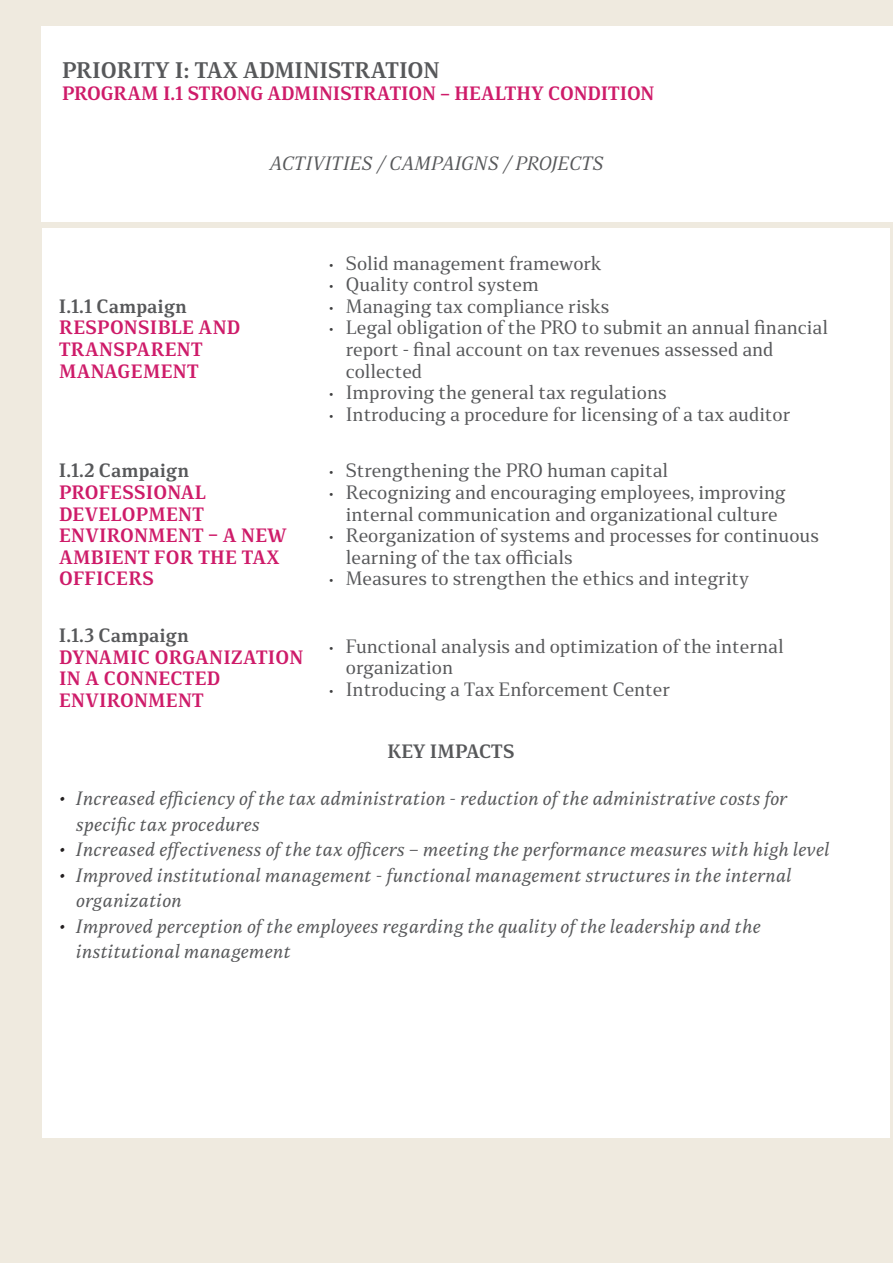
<style>
.page{position:relative;width:893px;height:1263px;background:#efeadf}
.page>*{position:absolute;margin:0;border:0;box-sizing:border-box;transform-origin:0 0}
.t1{font:700 21px "Stobi Serif";letter-spacing:-.005em;color:#57585a}
.t2{font:18px/21.6px "Stobi Serif";color:#57585a}
.t3{font:18px/25.5px "Stobi Serif It";color:#57585a}
.t4{font:700 18px/21.6px "Stobi Serif";letter-spacing:.02em;color:#ce1b69}
.t5{font:700 18px "Stobi Serif";color:#57585a}
.t6{font:700 18px "Stobi Serif";color:#ce1b69}
.s1{font-weight:300;font-size:13.5px;color:#3e3e3f}
.s2{color:#231f20}
</style>
<div class="page">
<div style="left:43px;top:228px;width:850px;height:909px;background:#fff"></div>
<hr style="left:891px;top:0;width:2px;height:1263px;background:#efeadf">
<div style="left:42px;top:26px;width:851px;height:195px;background:#fff"></div>
<p class="t1" style="left:62px;top:55px;width:379px">PRIORITY I: TAX ADMINISTRATION</p>
<p class="t6" style="left:62px;top:80px;width:594px">PROGRAM I.1 STRONG ADMINISTRATION – HEALTHY CONDITION</p>
<p class="t3" style="left:269px;top:150px;width:336px">ACTIVITIES / CAMPAIGNS / PROJECTS</p>
<p class="t5" style="left:59px;top:293px;width:129px">I.1.1 Campaign</p>
<p class="t4" style="left:59px;top:316px;width:183px">RESPONSIBLE AND<br>TRANSPARENT<br>MANAGEMENT</p>
<p class="t2" style="left:329px;top:252px;width:274px"><span class="s1">•</span> Solid management framework</p>
<p class="t2" style="left:329px;top:273px;width:211px"><span class="s1">•</span> Quality control system</p>
<p class="t2" style="left:329px;top:295px;width:282px"><span class="s1">•</span> Managing tax compliance risks</p>
<p class="t2" style="left:346px;top:317px;width:484px;text-indent:-17px"><span class="s1">•</span> Legal obligation of the PRO to submit an annual financial report - final account on tax revenues assessed and collected</p>
<p class="t2" style="left:329px;top:381px;width:339px"><span class="s1">•</span> Improving the general tax regulations</p>
<p class="t2" style="left:329px;top:403px;width:463px"><span class="s1">•</span> Introducing a procedure for licensing of a tax auditor</p>
<p class="t5" style="left:59px;top:458px;width:132px">I.1.2 Campaign</p>
<p class="t4" style="left:59px;top:481px;width:229px">PROFESSIONAL<br>DEVELOPMENT<br>ENVIRONMENT – A NEW<br>AMBIENT FOR THE TAX<br>OFFICERS</p>
<p class="t2" style="left:329px;top:460px;width:341px"><span class="s1">•</span> Strengthening the PRO human capital</p>
<p class="t2" style="left:329px;top:481px;width:458px;text-align:center"><span class="s1">•</span> Recognizing and encouraging employees, improving internal communication and organizational culture</p>
<p class="t2" style="left:346px;top:524px;width:475px;text-indent:-17px"><span class="s1">•</span> Reorganization of systems and processes for continuous learning of the tax officials</p>
<p class="t2" style="left:329px;top:568px;width:422px"><span class="s1">•</span> Measures to strengthen the ethics and integrity</p>
<p class="t5" style="left:59px;top:622px;width:131px">I.1.3 Campaign</p>
<p class="t4" style="left:59px;top:645px;width:246px">DYNAMIC ORGANIZATION<br>IN A CONNECTED<br>ENVIRONMENT</p>
<p class="t2" style="left:346px;top:635px;width:439px;text-indent:-17px"><span class="s1">•</span> Functional analysis and optimization of the internal organization</p>
<p class="t2" style="left:329px;top:678px;width:343px"><span class="s1">•</span> Introducing a Tax Enforcement Center</p>
<p class="t5" style="left:387px;top:738px;width:129px">KEY IMPACTS</p>
<p class="t3" style="left:76px;top:785px;width:713px;text-indent:-17px"><span class="s2">•</span> Increased efficiency of the tax administration - reduction of the administrative costs for specific tax procedures</p>
<p class="t3" style="left:59px;top:836px;width:772px"><span class="s2">•</span> Increased effectiveness of the tax officers – meeting the performance measures with high level</p>
<p class="t3" style="left:76px;top:862px;width:717px;text-indent:-17px"><span class="s2">•</span> Improved institutional management - functional management structures in the internal organization</p>
<p class="t3" style="left:76px;top:913px;width:686px;text-indent:-17px"><span class="s2">•</span> Improved perception of the employees regarding the quality of the leadership and the institutional management</p>
</div>
